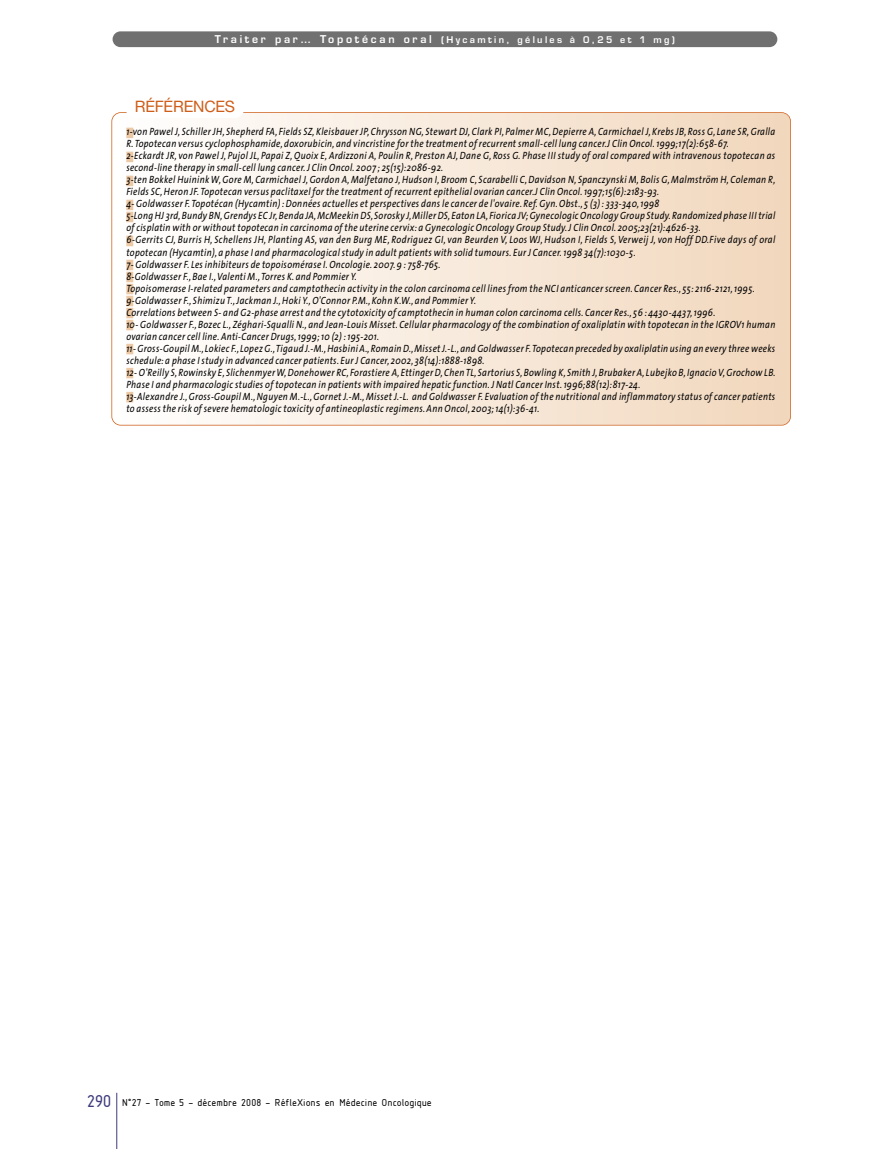
<style>
.page{position:relative;width:893px;height:1149px;background:#fff}
.page>*{position:absolute;margin:0;border:0;box-sizing:border-box;transform-origin:0 0}
.t1{font:15.75px "Helvetica Neue";letter-spacing:-.01em;color:#ce5e19}
.t2{font:italic 10.5px/12px "The Sans";letter-spacing:.035em;color:#000;scale:.85 1}
.t3{font:10.5px "Isonorm MN";letter-spacing:.06em;color:#000}
.t4{font:600 9px "Eurostile";letter-spacing:.26em;color:#fff}
.s1{font-size:10.5px}
.s2{font-size:18px;color:#3e3a7c}
</style>
<div class="page">
<hr style="left:116px;top:1092px;width:1px;height:56px;background:#3e3a7c">
<div style="left:113px;top:31px;width:664px;height:16px;background:#707070;border-radius:8px"></div>
<div style="left:112px;top:113px;width:678px;height:311px;background:linear-gradient(to right,#fff,#f1d7bc);border-radius:9px"></div>
<div style="left:111px;top:112px;width:680px;height:313px;border:2px solid #ce5e19;border-radius:9px"></div>
<div style="left:126px;top:100px;width:118px;height:18px;background:#fff;border-radius:9px"></div>
<div style="left:126px;top:128px;width:7px;height:10px;background:#ecc8a4"></div>
<div style="left:126px;top:152px;width:7px;height:10px;background:#ecc8a4"></div>
<div style="left:126px;top:176px;width:7px;height:10px;background:#ecc8a4"></div>
<div style="left:126px;top:200px;width:7px;height:10px;background:#ecc8a4"></div>
<div style="left:126px;top:212px;width:7px;height:10px;background:#ecc8a4"></div>
<div style="left:126px;top:236px;width:7px;height:10px;background:#ecc8a4"></div>
<div style="left:126px;top:260px;width:7px;height:10px;background:#ecc8a4"></div>
<div style="left:126px;top:272px;width:7px;height:10px;background:#ecc8a4"></div>
<div style="left:126px;top:284px;width:7px;height:10px;background:#ecc8a4"></div>
<div style="left:126px;top:296px;width:7px;height:10px;background:#ecc8a4"></div>
<div style="left:126px;top:308px;width:7px;height:10px;background:#ecc8a4"></div>
<div style="left:126px;top:320px;width:7px;height:10px;background:#ecc8a4"></div>
<div style="left:126px;top:344px;width:7px;height:10px;background:#ecc8a4"></div>
<div style="left:126px;top:368px;width:7px;height:10px;background:#ecc8a4"></div>
<div style="left:126px;top:392px;width:7px;height:10px;background:#ecc8a4"></div>
<p class="t4" style="left:215px;top:36px;width:462px"><span class="s1">Traiter par… Topotécan oral</span> (Hycamtin, gélules à 0,25 et 1 mg)</p>
<h1 class="t1" style="left:135px;top:101px;width:102px">RÉFÉRENCES</h1>
<p class="t2" style="left:126px;top:127px;width:765px">1-von Pawel J, Schiller JH, Shepherd FA, Fields SZ, Kleisbauer JP, Chrysson NG, Stewart DJ, Clark PI, Palmer MC, Depierre A, Carmichael J, Krebs JB, Ross G, Lane SR, Gralla R.Topotecan versus cyclophosphamide, doxorubicin, and vincristine for the treatment of recurrent small-cell lung cancer.J Clin Oncol. 1999;17(2):658-67.<br>2-Eckardt JR, von Pawel J, Pujol JL, Papai Z, Quoix E, Ardizzoni A, Poulin R, Preston AJ, Dane G, Ross G. Phase III study of oral compared with intravenous topotecan as second-line therapy in small-cell lung cancer. J Clin Oncol. 2007 ; 25(15):2086-92.<br>3-ten Bokkel Huinink W, Gore M, Carmichael J, Gordon A, Malfetano J, Hudson I, Broom C, Scarabelli C, Davidson N, Spanczynski M, Bolis G, Malmström H, Coleman R, Fields SC,Heron JF.Topotecan versus paclitaxel for the treatment of recurrent epithelial ovarian cancer.J Clin Oncol. 1997;15(6):2183-93.<br>4- Goldwasser F.Topotécan (Hycamtin) :Données actuelles et perspectives dans le cancer de l'ovaire. Ref. Gyn.Obst., 5 (3) : 333-340,1998<br>5-Long HJ 3rd,Bundy BN,Grendys EC Jr,Benda JA,McMeekin DS,Sorosky J,Miller DS,Eaton LA,Fiorica JV;Gynecologic Oncology Group Study.Randomized phase III trial of cisplatin with or without topotecan in carcinoma of the uterine cervix: a Gynecologic Oncology Group Study. J Clin Oncol. 2005;23(21):4626-33.<br>6-Gerrits CJ, Burris H, Schellens JH, Planting AS, van den Burg ME, Rodriguez GI, van Beurden V, Loos WJ, Hudson I, Fields S, Verweij J, von Hoff DD.Five days of oral topotecan (Hycamtin), a phase I and pharmacological study in adult patients with solid tumours. Eur J Cancer. 1998 34(7):1030-5.<br>7- Goldwasser F. Les inhibiteurs de topoisomérase I.Oncologie. 2007. 9 : 758-765.<br>8-Goldwasser F., Bae I.,Valenti M.,Torres K. and Pommier Y.<br>Topoisomerase I-related parameters and camptothecin activity in the colon carcinoma cell lines from the NCI anticancer screen. Cancer Res., 55: 2116-2121,1995.<br>9-Goldwasser F., Shimizu T., Jackman J.,Hoki Y.,O'Connor P.M., Kohn K.W., and Pommier Y.<br>Correlations between S- and G2-phase arrest and the cytotoxicity of camptothecin in human colon carcinoma cells. Cancer Res., 56 : 4430-4437,1996.<br>10- Goldwasser F., Bozec L., Zéghari-Squalli N., and Jean-Louis Misset. Cellular pharmacology of the combination of oxaliplatin with topotecan in the IGROV1 human ovarian cancer cell line. Anti-Cancer Drugs,1999;10 (2) :195-201.<br>11- Gross-Goupil M.,Lokiec F.,Lopez G.,Tigaud J.-M.,Hasbini A.,Romain D.,Misset J.-L.,and Goldwasser F.Topotecan preceded by oxaliplatin using an every three weeks schedule: a phase I study in advanced cancer patients. Eur J Cancer, 2002, 38(14):1888-1898.<br>12- O'Reilly S, Rowinsky E, SlichenmyerW,Donehower RC, Forastiere A, Ettinger D, Chen TL, Sartorius S, Bowling K, Smith J, Brubaker A, Lubejko B, Ignacio V,Grochow LB.<br>Phase I and pharmacologic studies of topotecan in patients with impaired hepatic function. J Natl Cancer Inst. 1996;88(12):817-24.<br>13-Alexandre J., Gross-Goupil M.,Nguyen M.-L., Gornet J.-M., Misset J.-L. and Goldwasser F. Evaluation of the nutritional and inflammatory status of cancer patients to assess the risk of severe hematologic toxicity of antineoplastic regimens. Ann Oncol, 2003; 14(1):36-41.</p>
<p class="t3" style="left:88px;top:1096px;width:345px"><span class="s2">290</span> N°27 - Tome 5 - décembre 2008 - RéfleXions en Médecine Oncologique</p>
</div>
